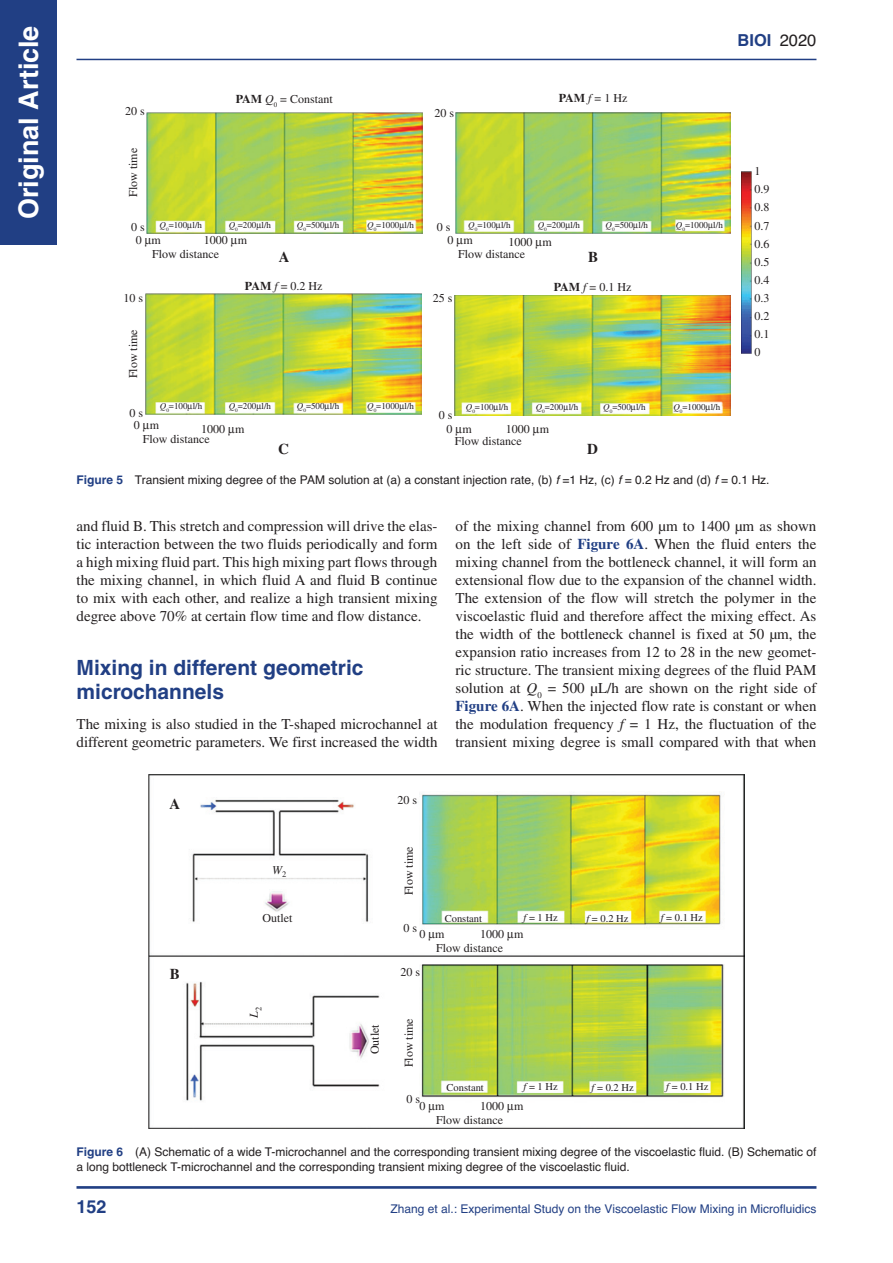
<style>
.page{position:relative;width:893px;height:1263px;background:#fff}
.page>*{position:absolute;margin:0;border:0;box-sizing:border-box;transform-origin:0 0}
.t1{font:700 27px "Helvetica";color:#fff}
.t2{font:700 21px/24px "Helvetica";color:#213f84}
.t3{font:700 18px "Helvetica";color:#213f84}
.t4{font:700 16.5px "Helvetica";color:#213f84}
.t5{font:15px/18px "Times";color:#231f20;text-align:justify}
.t6{font:700 15px "Times";color:#231f20}
.t7{font:12px/15px "Helvetica";color:#231f20}
.t8{font:12px/13.8px "Times";color:#231f20}
.t9{font:12px "Helvetica";color:#213f84}
.t10{font:italic 12px "Times";color:#231f20}
.t11{font:10.5px "Times";color:#231f20}
.t12{font:9px "Times";color:#231f20}
.s1{font-weight:400;color:#231f20}
.s2{font-weight:700}
.s3{font-style:italic}
.s4{font-weight:700;color:#213f84}
</style>
<div class="page">
<hr style="left:76px;top:1186px;width:740px;height:3px;background:#213f84">
<img style="left:146px;top:112px;width:276px;height:121px">
<img style="left:456px;top:113px;width:274px;height:120px">
<img style="left:146px;top:293px;width:276px;height:122px">
<img style="left:455px;top:295px;width:275px;height:121px">
<img style="left:741px;top:171px;width:10px;height:182px">
<img style="left:149px;top:774px;width:595px;height:355px">
<hr style="left:76px;top:59px;width:740px;height:1px;background:#213f84">
<div style="left:0;top:0;width:57px;height:245px;background:#213f84"></div>
<svg style="left:188px;top:223px;width:4px;height:7px"></svg>
<svg style="left:257px;top:223px;width:4px;height:7px"></svg>
<svg style="left:325px;top:223px;width:5px;height:7px"></svg>
<svg style="left:400px;top:223px;width:4px;height:7px"></svg>
<svg style="left:188px;top:405px;width:5px;height:6px"></svg>
<svg style="left:257px;top:405px;width:4px;height:6px"></svg>
<svg style="left:325px;top:405px;width:5px;height:6px"></svg>
<svg style="left:400px;top:405px;width:4px;height:6px"></svg>
<svg style="left:494px;top:406px;width:5px;height:6px"></svg>
<svg style="left:564px;top:406px;width:5px;height:6px"></svg>
<svg style="left:631px;top:406px;width:5px;height:6px"></svg>
<svg style="left:706px;top:406px;width:5px;height:6px"></svg>
<svg style="left:496px;top:223px;width:5px;height:7px"></svg>
<svg style="left:566px;top:223px;width:4px;height:7px"></svg>
<svg style="left:633px;top:223px;width:5px;height:7px"></svg>
<svg style="left:708px;top:223px;width:5px;height:7px"></svg>
<svg style="left:429px;top:932px;width:6px;height:9px"></svg>
<svg style="left:507px;top:932px;width:7px;height:9px"></svg>
<svg style="left:429px;top:1104px;width:6px;height:9px"></svg>
<svg style="left:507px;top:1104px;width:7px;height:9px"></svg>
<h1 class="t1" style="left:12px;top:219px;width:195px;rotate:-90deg">Original Article</h1>
<p class="t4" style="left:738px;top:30px;width:80px">BIOI <span class="s1">2020</span></p>
<p class="t8" style="left:125px;top:104px;width:21px">20 s</p>
<p class="t8" style="left:126px;top:197px;width:51px;rotate:-90deg">Flow time</p>
<p class="t8" style="left:236px;top:92px;width:99px"><span class="s2">PAM</span> <span class="s3">Q</span><sub>0</sub> = Constant</p>
<p class="t8" style="left:435px;top:106px;width:21px">20 s</p>
<p class="t8" style="left:559px;top:91px;width:70px"><span class="s2">PAM</span> <span class="s3">f</span> = 1 Hz</p>
<p class="t12" style="left:160px;top:220px;width:44px"><span class="s3">Q</span><sub>0</sub>=100 l/h</p>
<p class="t12" style="left:229px;top:220px;width:44px"><span class="s3">Q</span><sub>0</sub>=200 l/h</p>
<p class="t12" style="left:297px;top:220px;width:44px"><span class="s3">Q</span><sub>0</sub>=500 l/h</p>
<p class="t12" style="left:367px;top:220px;width:48px"><span class="s3">Q</span><sub>0</sub>=1000 l/h</p>
<p class="t12" style="left:468px;top:220px;width:44px"><span class="s3">Q</span><sub>0</sub>=100 l/h</p>
<p class="t12" style="left:538px;top:220px;width:44px"><span class="s3">Q</span><sub>0</sub>=200 l/h</p>
<p class="t12" style="left:606px;top:220px;width:44px"><span class="s3">Q</span><sub>0</sub>=500 l/h</p>
<p class="t12" style="left:676px;top:220px;width:48px"><span class="s3">Q</span><sub>0</sub>=1000 l/h</p>
<p class="t8" style="left:136px;top:220px;width:27px;text-indent:-5px">0 s<br>0 m</p>
<p class="t8" style="left:437px;top:220px;width:15px">0 s</p>
<p class="t8" style="left:448px;top:233px;width:27px">0 m</p>
<p class="t8" style="left:204px;top:233px;width:45px">1000 m</p>
<p class="t8" style="left:458px;top:236px;width:95px;line-height:11.6px;text-indent:50px">1000 m<br>Flow distance</p>
<p class="t8" style="left:152px;top:247px;width:68px">Flow distance</p>
<p class="t6" style="left:588px;top:248px;width:12px">B</p>
<p class="t6" style="left:279px;top:248px;width:12px">A</p>
<p class="t8" style="left:245px;top:279px;width:79px"><span class="s2">PAM</span> <span class="s3">f</span> = 0.2 Hz</p>
<p class="t8" style="left:124px;top:291px;width:21px">10 s</p>
<p class="t8" style="left:433px;top:291px;width:21px">25 s</p>
<p class="t8" style="left:126px;top:378px;width:51px;rotate:-90deg">Flow time</p>
<p class="t8" style="left:554px;top:280px;width:79px"><span class="s2">PAM</span> <span class="s3">f</span> = 0.1 Hz</p>
<p class="t12" style="left:160px;top:401px;width:44px"><span class="s3">Q</span><sub>0</sub>=100 l/h</p>
<p class="t12" style="left:229px;top:401px;width:44px"><span class="s3">Q</span><sub>0</sub>=200 l/h</p>
<p class="t12" style="left:297px;top:401px;width:44px"><span class="s3">Q</span><sub>0</sub>=500 l/h</p>
<p class="t12" style="left:367px;top:401px;width:48px"><span class="s3">Q</span><sub>0</sub>=1000 l/h</p>
<p class="t12" style="left:466px;top:402px;width:44px"><span class="s3">Q</span><sub>0</sub>=100 l/h</p>
<p class="t12" style="left:536px;top:402px;width:44px"><span class="s3">Q</span><sub>0</sub>=200 l/h</p>
<p class="t12" style="left:603px;top:402px;width:44px"><span class="s3">Q</span><sub>0</sub>=500 l/h</p>
<p class="t12" style="left:673px;top:402px;width:48px"><span class="s3">Q</span><sub>0</sub>=1000 l/h</p>
<p class="t8" style="left:129px;top:406px;width:15px">0 s</p>
<p class="t8" style="left:439px;top:408px;width:15px">0 s</p>
<p class="t8" style="left:134px;top:418px;width:27px">0 m</p>
<p class="t8" style="left:143px;top:424px;width:103px;line-height:10.1px;text-indent:58px">1000 m<br>Flow distance</p>
<p class="t8" style="left:446px;top:422px;width:27px">0 m</p>
<p class="t8" style="left:455px;top:422px;width:96px;line-height:12.8px;text-indent:51px">1000 m<br>Flow distance</p>
<p class="t6" style="left:278px;top:440px;width:12px">C</p>
<p class="t6" style="left:587px;top:440px;width:12px">D</p>
<p class="t8" style="left:754px;top:164px;width:7px">1</p>
<p class="t8" style="left:754px;top:182px;width:17px">0.9</p>
<p class="t8" style="left:754px;top:200px;width:17px">0.8</p>
<p class="t8" style="left:754px;top:219px;width:17px">0.7</p>
<p class="t8" style="left:754px;top:237px;width:17px">0.6</p>
<p class="t8" style="left:754px;top:255px;width:17px">0.5</p>
<p class="t8" style="left:754px;top:273px;width:17px">0.4</p>
<p class="t8" style="left:754px;top:291px;width:17px">0.3</p>
<p class="t8" style="left:754px;top:309px;width:17px">0.2</p>
<p class="t8" style="left:754px;top:327px;width:17px">0.1</p>
<p class="t8" style="left:754px;top:345px;width:7px">0</p>
<p class="t7" style="left:76px;top:472px;width:695px"><span class="s4">Figure 5</span> Transient mixing degree of the PAM solution at (a) a constant injection rate, (b) <span class="s3">f</span> =1 Hz, (c) <span class="s3">f</span> = 0.2 Hz and (d) <span class="s3">f</span> = 0.1 Hz.</p>
<p class="t5" style="left:76px;top:517px;width:363px">and fluid B. This stretch and compression will drive the elas&shy;tic interaction between the two fluids periodically and form a high mixing fluid part. This high mixing part flows through the mixing channel, in which fluid A and fluid B continue to mix with each other, and realize a high transient mixing degree above 70% at certain flow time and flow distance.</p>
<h2 class="t2" style="left:76px;top:655px;width:289px">Mixing in different geometric microchannels</h2>
<p class="t5" style="left:76px;top:715px;width:362px">The mixing is also studied in the T-shaped microchannel at different geometric parameters. We first increased the width</p>
<p class="t5" style="left:455px;top:517px;width:363px">of the mixing channel from 600 μm to 1400 μm as shown on the left side of <span class="s4">Figure 6A</span>. When the fluid enters the mixing channel from the bottleneck channel, it will form an extensional flow due to the expansion of the channel width.<br>The extension of the flow will stretch the polymer in the viscoelastic fluid and therefore affect the mixing effect. As the width of the bottleneck channel is fixed at 50 μm, the expansion ratio increases from 12 to 28 in the new geomet&shy;ric structure. The transient mixing degrees of the fluid PAM solution at <span class="s3">Q</span><sub>0</sub> = 500 μL/h are shown on the right side of <span class="s4">Figure 6A</span>. When the injected flow rate is constant or when the modulation frequency <span class="s3">f</span> = 1 Hz, the fluctuation of the transient mixing degree is small compared with that when</p>
<p class="t6" style="left:169px;top:795px;width:12px">A</p>
<p class="t10" style="left:272px;top:863px;width:16px">W<sub>2</sub></p>
<p class="t8" style="left:397px;top:793px;width:21px">20 s</p>
<p class="t8" style="left:402px;top:895px;width:51px;rotate:-90deg">Flow time</p>
<p class="t6" style="left:170px;top:965px;width:12px">B</p>
<p class="t8" style="left:262px;top:911px;width:32px">Outlet</p>
<p class="t10" style="left:247px;top:1018px;width:12px;rotate:-90deg">L<sub>2</sub></p>
<p class="t8" style="left:368px;top:1054px;width:32px;rotate:-90deg">Outlet</p>
<p class="t11" style="left:445px;top:912px;width:39px">Constant</p>
<p class="t11" style="left:523px;top:912px;width:36px"><span class="s3">f</span> = 1 Hz</p>
<p class="t11" style="left:586px;top:912px;width:44px"><span class="s3">f</span> = 0.2 Hz</p>
<p class="t11" style="left:661px;top:912px;width:44px"><span class="s3">f</span> = 0.1 Hz</p>
<p class="t8" style="left:403px;top:921px;width:15px">0 s</p>
<p class="t8" style="left:480px;top:927px;width:45px">1000 m</p>
<p class="t8" style="left:419px;top:927px;width:27px">0 m</p>
<p class="t8" style="left:401px;top:964px;width:21px">20 s</p>
<p class="t8" style="left:436px;top:941px;width:68px">Flow distance</p>
<p class="t8" style="left:402px;top:1067px;width:51px;rotate:-90deg">Flow time</p>
<p class="t11" style="left:447px;top:1082px;width:39px">Constant</p>
<p class="t11" style="left:523px;top:1081px;width:36px"><span class="s3">f</span> = 1 Hz</p>
<p class="t11" style="left:592px;top:1082px;width:44px"><span class="s3">f</span> = 0.2 Hz</p>
<p class="t11" style="left:666px;top:1081px;width:44px"><span class="s3">f</span> = 0.1 Hz</p>
<p class="t8" style="left:407px;top:1092px;width:15px">0 s</p>
<p class="t8" style="left:419px;top:1099px;width:27px">0 m</p>
<p class="t8" style="left:436px;top:1099px;width:89px;text-indent:44px">1000 m<br>Flow distance</p>
<p class="t7" style="left:76px;top:1144px;width:741px"><span class="s4">Figure 6</span> (A) Schematic of a wide T-microchannel and the corresponding transient mixing degree of the viscoelastic fluid. (B) Schematic of a long bottleneck T-microchannel and the corresponding transient mixing degree of the viscoelastic fluid.</p>
<p class="t3" style="left:76px;top:1195px;width:32px">152</p>
<p class="t9" style="left:390px;top:1201px;width:427px">Zhang et al.: Experimental Study on the Viscoelastic Flow Mixing in Microfluidics</p>
</div>
